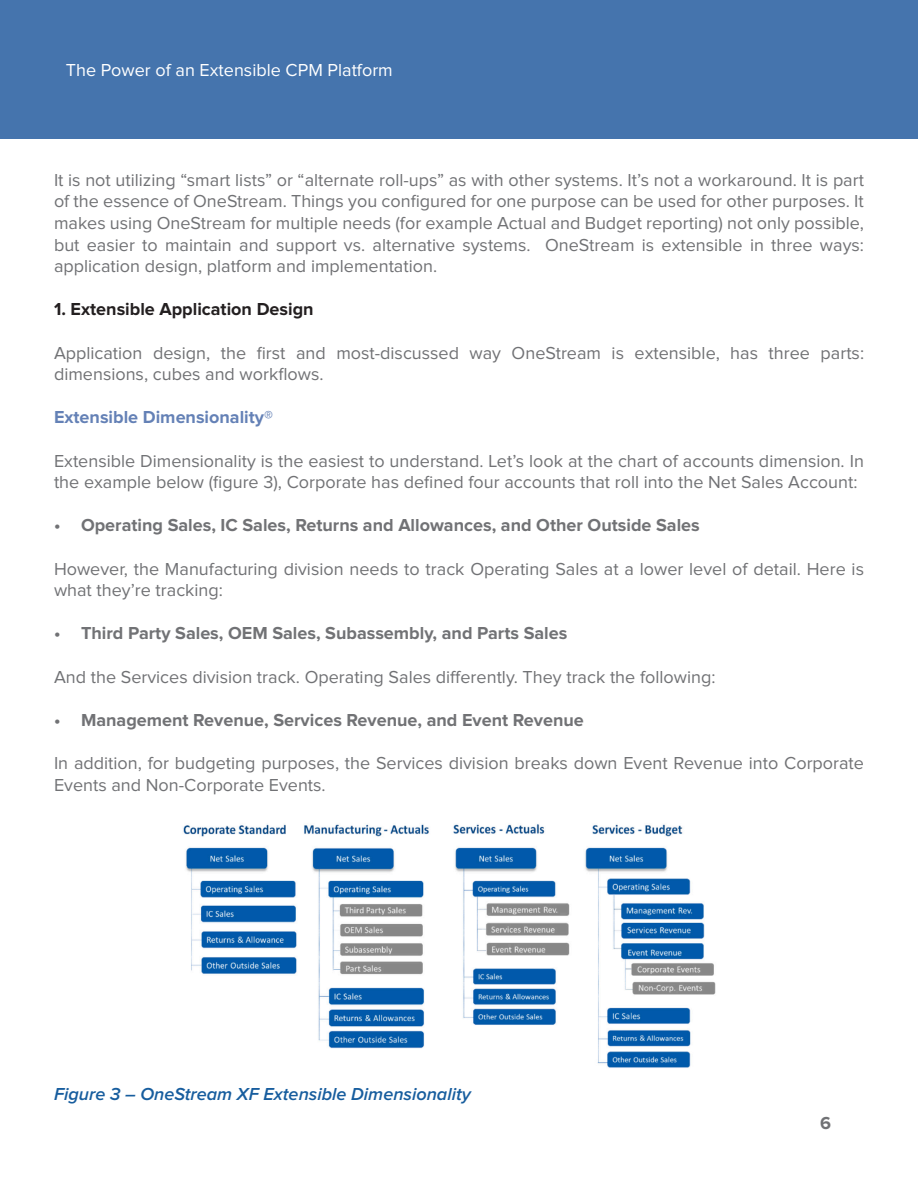
<style>
.page{position:relative;width:918px;height:1188px;background:#fff}
.page>*{position:absolute;margin:0;border:0;box-sizing:border-box;transform-origin:0 0}
.t1{font:18px/21.6px "Proxima Nova";color:#717275}
.t2{font:700 18px "Proxima Nova";color:#717275}
.t3{font:italic 600 18px "Proxima Nova";color:#175d9e}
.t4{font:18px "Proxima Nova";color:#fff}
.t5{font:700 18px "Proxima Nova";color:#231f20}
.t6{font:700 18px "Proxima Nova";color:#6481b6}
</style>
<div class="page">
<div style="left:0;top:0;width:918px;height:139px;background:#4574ad"></div>
<img style="left:183px;top:824px;width:533px;height:244px">
<p class="t4" style="left:66px;top:61px;width:328px">The Power of an Extensible CPM Platform</p>
<p class="t1" style="left:54px;top:170px;width:812px;text-align:justify">It is not utilizing “smart lists” or “alternate roll-ups” as with other systems. It’s not a workaround. It is part of the essence of OneStream. Things you configured for one purpose can be used for other purposes. It makes using OneStream for multiple needs (for example Actual and Budget reporting) not only possible, but easier to maintain and support vs. alternative systems. OneStream is extensible in three ways: application design, platform and implementation.</p>
<p class="t5" style="left:54px;top:301px;width:261px">1. Extensible Application Design</p>
<p class="t1" style="left:54px;top:343px;width:812px">Application design, the first and most-discussed way OneStream is extensible, has three parts: dimensions, cubes and workflows.</p>
<p class="t6" style="left:54px;top:409px;width:221px">Extensible Dimensionality®</p>
<p class="t1" style="left:54px;top:451px;width:811px">Extensible Dimensionality is the easiest to understand. Let’s look at the chart of accounts dimension. In the example below (figure 3), Corporate has defined four accounts that roll into the Net Sales Account:</p>
<p class="t2" style="left:54px;top:517px;width:647px">• Operating Sales, IC Sales, Returns and Allowances, and Other Outside Sales</p>
<p class="t1" style="left:54px;top:559px;width:812px">However, the Manufacturing division needs to track Operating Sales at a lower level of detail. Here is what they’re tracking:</p>
<p class="t2" style="left:54px;top:625px;width:515px">• Third Party Sales, OEM Sales, Subassembly, and Parts Sales</p>
<p class="t1" style="left:54px;top:667px;width:663px">And the Services division track. Operating Sales differently. They track the following:</p>
<p class="t2" style="left:54px;top:712px;width:531px">• Management Revenue, Services Revenue, and Event Revenue</p>
<p class="t1" style="left:54px;top:753px;width:812px">In addition, for budgeting purposes, the Services division breaks down Event Revenue into Corporate<br>Events and Non-Corporate Events.</p>
<p class="t3" style="left:54px;top:1086px;width:418px">Figure 3 – OneStream XF Extensible Dimensionality</p>
<p class="t2" style="left:820px;top:1115px;width:12px">6</p>
</div>
